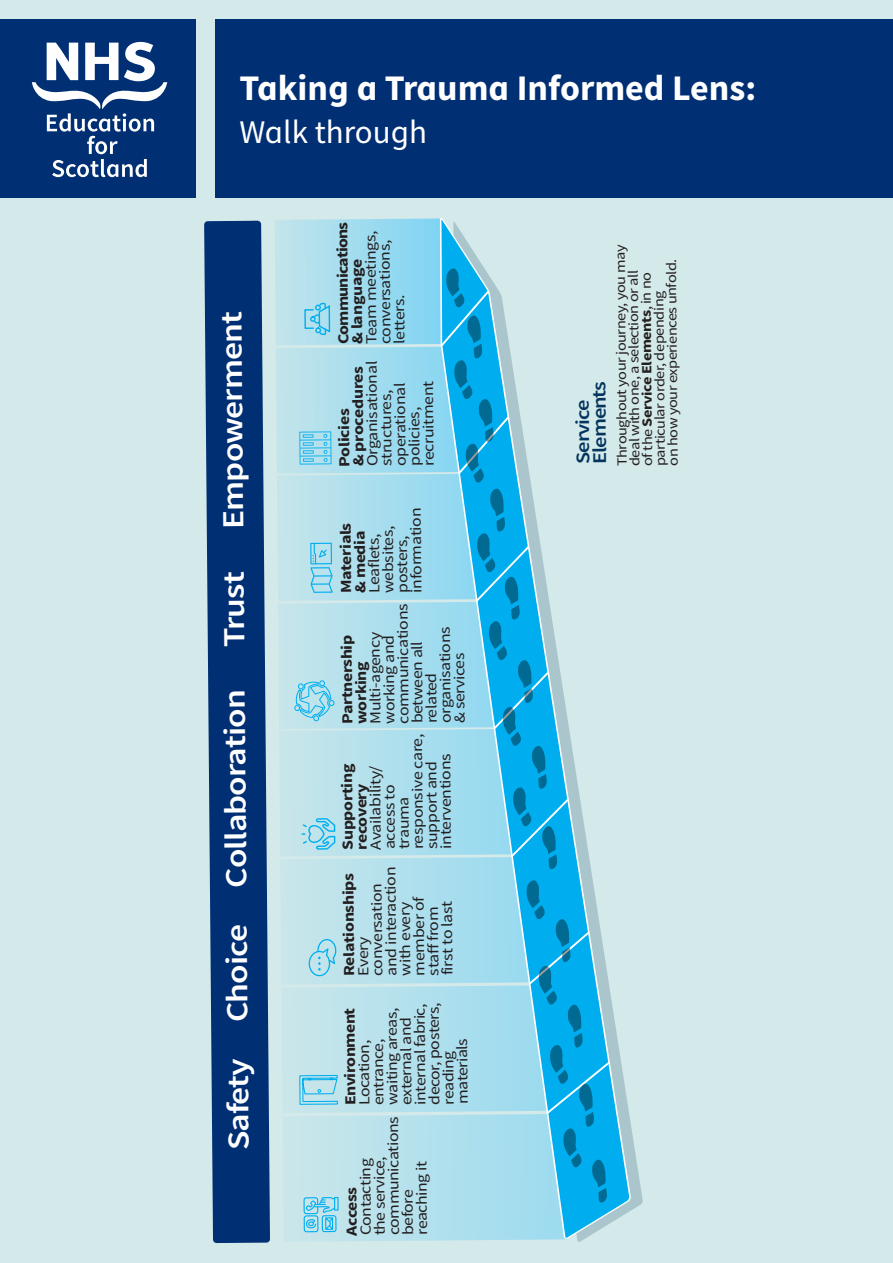
<style>
.page{position:relative;width:893px;height:1263px;background:#d4e9e9}
.page>*{position:absolute;margin:0;border:0;box-sizing:border-box;transform-origin:0 0}
.t1{font:700 36px "NHS Source Sans Pro";color:#fff}
.t2{font:33px "NHS Source Sans Pro";color:#fff}
.t3{font:600 30.6px "Source Sans Pro";color:#fff;scale:1.17 1}
.t4{font:600 19.35px/16.6px "Source Sans Pro";letter-spacing:-.06em;color:#03355e;scale:1.17 1}
.t5{font:15.3px/14.1px "Source Sans Pro";color:#231f20;scale:1.17 1}
.t6{font:700 15.3px/14px "Source Sans Pro";color:#231f20;scale:1.17 1}
.t7{font:14.1px/12.9px "Source Sans Pro";letter-spacing:-.04em;color:#231f20;scale:1.17 1}
.s1{font-weight:700}
</style>
<div class="page">
<svg style="left:204px;top:220px;width:439px;height:1019px"></svg>
<svg style="left:275px;top:218px;width:339px;height:1024px"></svg>
<div style="left:0;top:19px;width:196px;height:179px;background:#002f73"></div>
<svg style="left:32px;top:42px;width:135px;height:135px"></svg>
<div style="left:215px;top:19px;width:678px;height:179px;background:#002f73"></div>
<h1 class="t1" style="left:240px;top:65px;width:518px">Taking a Trauma Informed Lens:</h1>
<h2 class="t2" style="left:240px;top:111px;width:189px">Walk through</h2>
<h3 class="t3" style="left:215px;top:529px;width:187px;rotate:-91deg">Empowerment</h3>
<h3 class="t3" style="left:215px;top:647px;width:66px;rotate:-91deg">Trust</h3>
<h3 class="t3" style="left:222px;top:1151px;width:396px;rotate:-91deg">Safety Choice Collaboration</h3>
<p class="t6" style="left:338px;top:345px;width:106px;rotate:-91deg">Communications &amp; language</p>
<p class="t5" style="left:365px;top:344px;width:99px;rotate:-91deg">Team meetings, conversations, letters.</p>
<p class="t6" style="left:338px;top:467px;width:87px;rotate:-91deg">Policies<br>&amp; procedures</p>
<p class="t5" style="left:366px;top:467px;width:92px;rotate:-91deg">Organisational structures, operational policies, recruitment</p>
<p class="t5" style="left:368px;top:594px;width:74px;rotate:-91deg">Leaflets, websites, posters, information</p>
<p class="t6" style="left:340px;top:594px;width:62px;rotate:-91deg">Materials &amp; media</p>
<p class="t5" style="left:369px;top:725px;width:104px;rotate:-91deg">Multi-agency working and communications between all related organisations<br>&amp; services</p>
<p class="t6" style="left:341px;top:724px;width:78px;rotate:-91deg">Partnership working</p>
<p class="t5" style="left:369px;top:850px;width:100px;rotate:-91deg">Availability/ access to trauma responsive care, support and interventions</p>
<p class="t6" style="left:342px;top:850px;width:75px;rotate:-91deg">Supporting recovery</p>
<p class="t6" style="left:343px;top:976px;width:90px;rotate:-91deg">Relationships</p>
<p class="t5" style="left:357px;top:977px;width:95px;rotate:-91deg">Every conversation and interaction with every member of<br>staff from<br>first to last</p>
<p class="t6" style="left:344px;top:1105px;width:85px;rotate:-91deg">Environment</p>
<p class="t5" style="left:358px;top:1106px;width:89px;rotate:-91deg">Location, entrance, waiting areas, external and internal fabric, decor, posters, reading materials</p>
<p class="t5" style="left:359px;top:1236px;width:103px;rotate:-91deg">Contacting<br>the service, communications before<br>reaching it</p>
<p class="t6" style="left:346px;top:1236px;width:43px;rotate:-91deg">Access</p>
<p class="t4" style="left:575px;top:464px;width:73px;rotate:-90deg">Service<br>Elements</p>
<p class="t7" style="left:615px;top:466px;width:191px;rotate:-90deg">Throughout your journey, you may deal with one, a selection or all<br>of the <span class="s1">Service Elements</span>, in no</p>
<p class="t7" style="left:654px;top:466px;width:179px;line-height:12.5px;rotate:-90deg">particular order, depending<br>on how your experiences unfold.</p>
</div>
